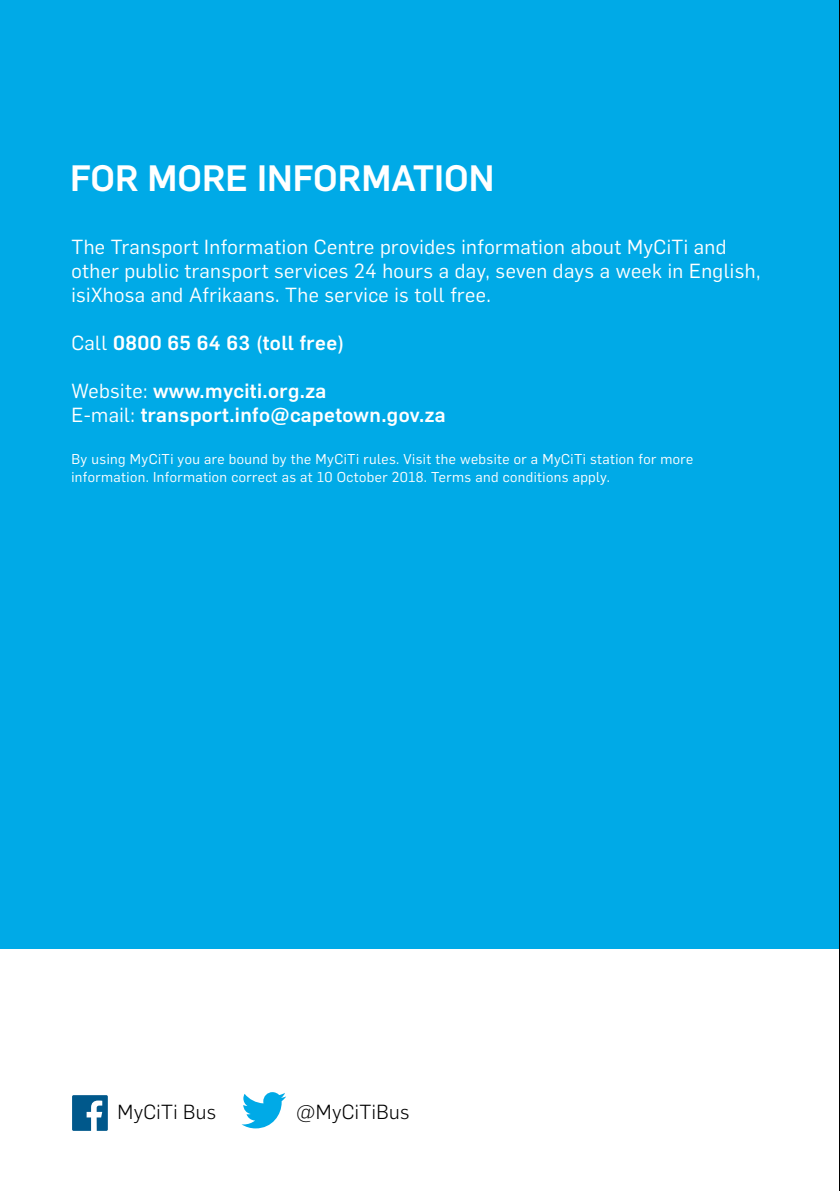
<style>
.page{position:relative;width:840px;height:1191px;background:#fff}
.page>*{position:absolute;margin:0;border:0;box-sizing:border-box;transform-origin:0 0}
.t1{font:500 36px "Flama";color:#fff}
.t2{font:20px/24px "Flama";letter-spacing:.02em;color:#fff}
.t3{font:500 20px/24px "Flama";letter-spacing:.02em;color:#fff}
.t4{font:300 20px "Flama";letter-spacing:.02em;color:#000}
.t5{font:14px/18px "Flama";letter-spacing:.03em;color:#fff}
.s1{font-weight:400}
</style>
<div class="page">
<div style="left:0;top:0;width:839px;height:949px;background:#00aae7"></div>
<svg style="left:241px;top:1092px;width:45px;height:36px"></svg>
<svg style="left:72px;top:1095px;width:36px;height:35px"></svg>
<hr style="left:838px;top:0;width:1px;height:1191px;background:#000">
<h1 class="t1" style="left:70px;top:152px;width:426px">FOR MORE INFORMATION</h1>
<p class="t2" style="left:71px;top:233px;width:690px">The Transport Information Centre provides information about MyCiTi and other public transport services 24 hours a day, seven days a week in English, isiXhosa and Afrikaans. The service is toll free.</p>
<p class="t3" style="left:71px;top:329px;width:274px"><span class="s1">Call</span> 0800 65 64 63 (toll free)</p>
<p class="t3" style="left:71px;top:377px;width:375px"><span class="s1">Website:</span> www.myciti.org.za<br><span class="s1">E-mail:</span> transport.info@capetown.gov.za</p>
<p class="t5" style="left:71px;top:449px;width:623px">By using MyCiTi you are bound by the MyCiTi rules. Visit the website or a MyCiTi station for more information. Information correct as at 10 October 2018. Terms and conditions apply.</p>
<p class="t4" style="left:117px;top:1098px;width:100px">MyCiTi Bus</p>
<p class="t4" style="left:296px;top:1098px;width:115px">@MyCiTiBus</p>
</div>
